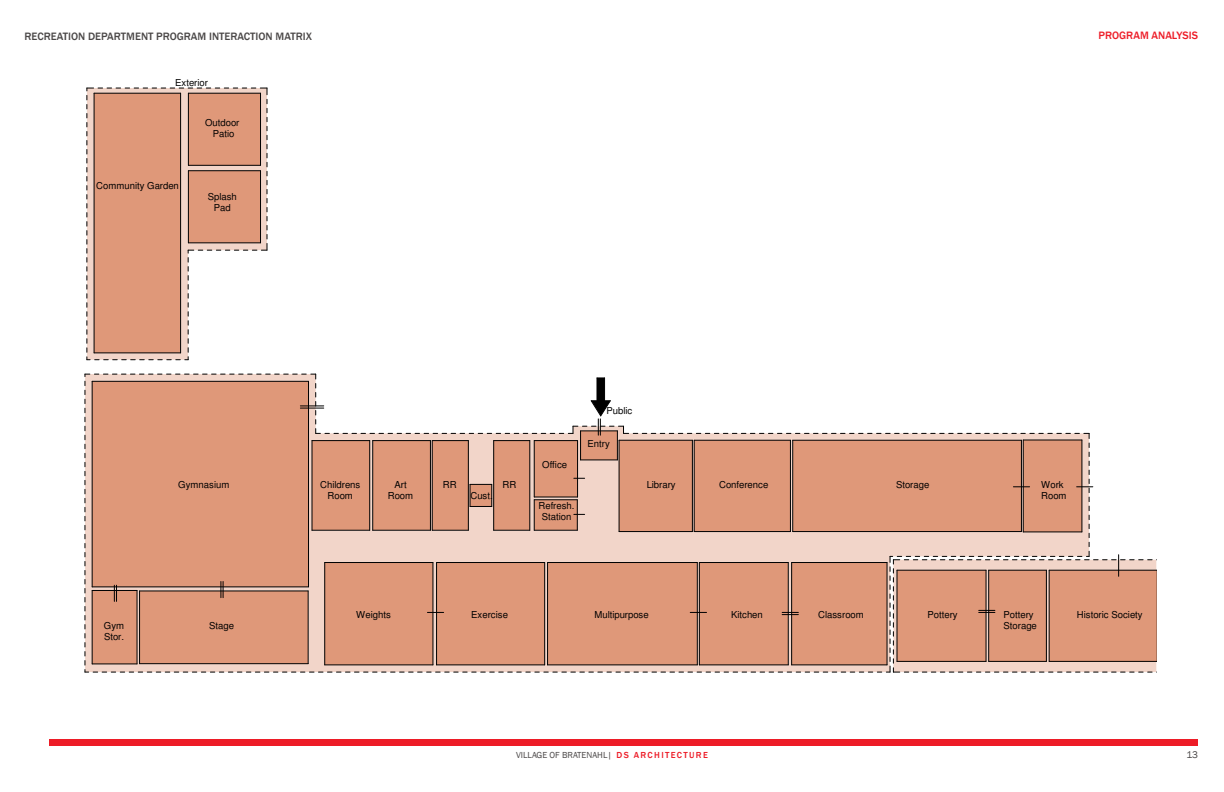
<style>
.page{position:relative;width:1224px;height:792px;background:#fff}
.page>*{position:absolute;margin:0;border:0;box-sizing:border-box;transform-origin:0 0}
.Body_Header{font:500 11px "Franklin Gothic";color:#4a4747}
.t1{font:500 11px "Franklin Gothic";color:#ed1c27}
.t2{font:10px "Franklin Gothic";color:#4a4747}
.t3{font:9.6px/10.9px "Helvetica";letter-spacing:-.005em;color:#000;text-align:center}
.t4{font:500 9px "Franklin Gothic";letter-spacing:.15em;color:#ed1c27}
.t5{font:9px "Franklin Gothic";color:#4a4747}
.s1{font-weight:400;color:#4a4747}
</style>
<div class="page">
<div style="left:50px;top:739px;width:1148px;height:6px;background:#ed1c27"></div>
<svg style="left:87px;top:88px;width:181px;height:273px"></svg>
<hr style="left:180px;top:93px;width:1px;height:260px;background:#000">
<hr style="left:94px;top:93px;width:87px;height:1px;background:#000">
<hr style="left:94px;top:93px;width:1px;height:260px;background:#000">
<hr style="left:94px;top:353px;width:87px;height:1px;background:#000">
<hr style="left:260px;top:93px;width:1px;height:72px;background:#000">
<hr style="left:188px;top:93px;width:73px;height:1px;background:#000">
<hr style="left:188px;top:93px;width:1px;height:72px;background:#000">
<hr style="left:188px;top:165px;width:73px;height:1px;background:#000">
<hr style="left:260px;top:171px;width:1px;height:72px;background:#000">
<hr style="left:188px;top:171px;width:73px;height:1px;background:#000">
<hr style="left:188px;top:171px;width:1px;height:72px;background:#000">
<hr style="left:188px;top:243px;width:73px;height:1px;background:#000">
<svg style="left:85px;top:374px;width:1072px;height:299px"></svg>
<p class="Body_Header" style="left:24px;top:30px;width:27px">RECREATION</p>
<p class="Body_Header" style="left:88px;top:30px;width:54px">DEPARTMENT</p>
<p class="Body_Header" style="left:156px;top:30px;width:15px">PROGRA</p>
<p class="Body_Header" style="left:198px;top:30px;width:19px">M INTERA</p>
<p class="Body_Header" style="left:244px;top:30px;width:13px">CTION</p>
<p class="Body_Header" style="left:276px;top:30px;width:15px">MATRI</p>
<p class="Body_Header" style="left:306px;top:30px;width:8px">X</p>
<p class="t3" style="left:175px;top:78px;width:34px">Exterior</p>
<p class="t3" style="left:96px;top:181px;width:84px">Community Garden</p>
<p class="t3" style="left:205px;top:118px;width:36px">Outdoor<br>Patio</p>
<p class="t3" style="left:208px;top:192px;width:31px">Splash<br>Pad</p>
<p class="t1" style="left:1099px;top:29px;width:101px">PROGRAM ANALYSIS</p>
<p class="t3" style="left:178px;top:480px;width:53px">Gymnasium</p>
<p class="t3" style="left:104px;top:621px;width:22px;text-align:left">Gym<br>Stor.</p>
<p class="t3" style="left:209px;top:621px;width:26px">Stage</p>
<p class="t3" style="left:606px;top:406px;width:27px">Public</p>
<p class="t3" style="left:588px;top:439px;width:24px">Entry</p>
<p class="t3" style="left:542px;top:460px;width:27px">Office</p>
<p class="t3" style="left:320px;top:480px;width:42px">Childrens<br>Room</p>
<p class="t3" style="left:470px;top:491px;width:24px">Cust.</p>
<p class="t3" style="left:394px;top:480px;width:14px">Art</p>
<p class="t3" style="left:443px;top:480px;width:15px">RR</p>
<p class="t3" style="left:502px;top:480px;width:15px">RR</p>
<p class="t3" style="left:388px;top:491px;width:27px">Room</p>
<p class="t3" style="left:647px;top:480px;width:31px">Library</p>
<p class="t3" style="left:719px;top:480px;width:51px">Conference</p>
<p class="t3" style="left:896px;top:480px;width:35px">Storage</p>
<p class="t3" style="left:1041px;top:480px;width:27px;text-align:left">Work<br>Room</p>
<p class="t3" style="left:538px;top:501px;width:38px">Refresh.<br>Station</p>
<p class="t3" style="left:356px;top:610px;width:36px">Weights</p>
<p class="t3" style="left:471px;top:610px;width:38px">Exercise</p>
<p class="t3" style="left:594px;top:610px;width:56px">Multipurpose</p>
<p class="t3" style="left:731px;top:610px;width:33px">Kitchen</p>
<p class="t3" style="left:818px;top:610px;width:47px">Classroom</p>
<p class="t3" style="left:928px;top:610px;width:32px">Pottery</p>
<p class="t3" style="left:1004px;top:610px;width:35px;text-align:left">Pottery<br>Storage</p>
<p class="t3" style="left:1077px;top:610px;width:67px">Historic Society</p>
<p class="t5" style="left:516px;top:750px;width:57px">VI LLAGE OF BRATE</p>
<p class="t4" style="left:587px;top:750px;width:74px"><span class="s1">NAHL|</span> DS ARCHITE</p>
<p class="t4" style="left:677px;top:750px;width:26px">CTURE</p>
<p class="t2" style="left:1186px;top:749px;width:13px">13</p>
</div>
